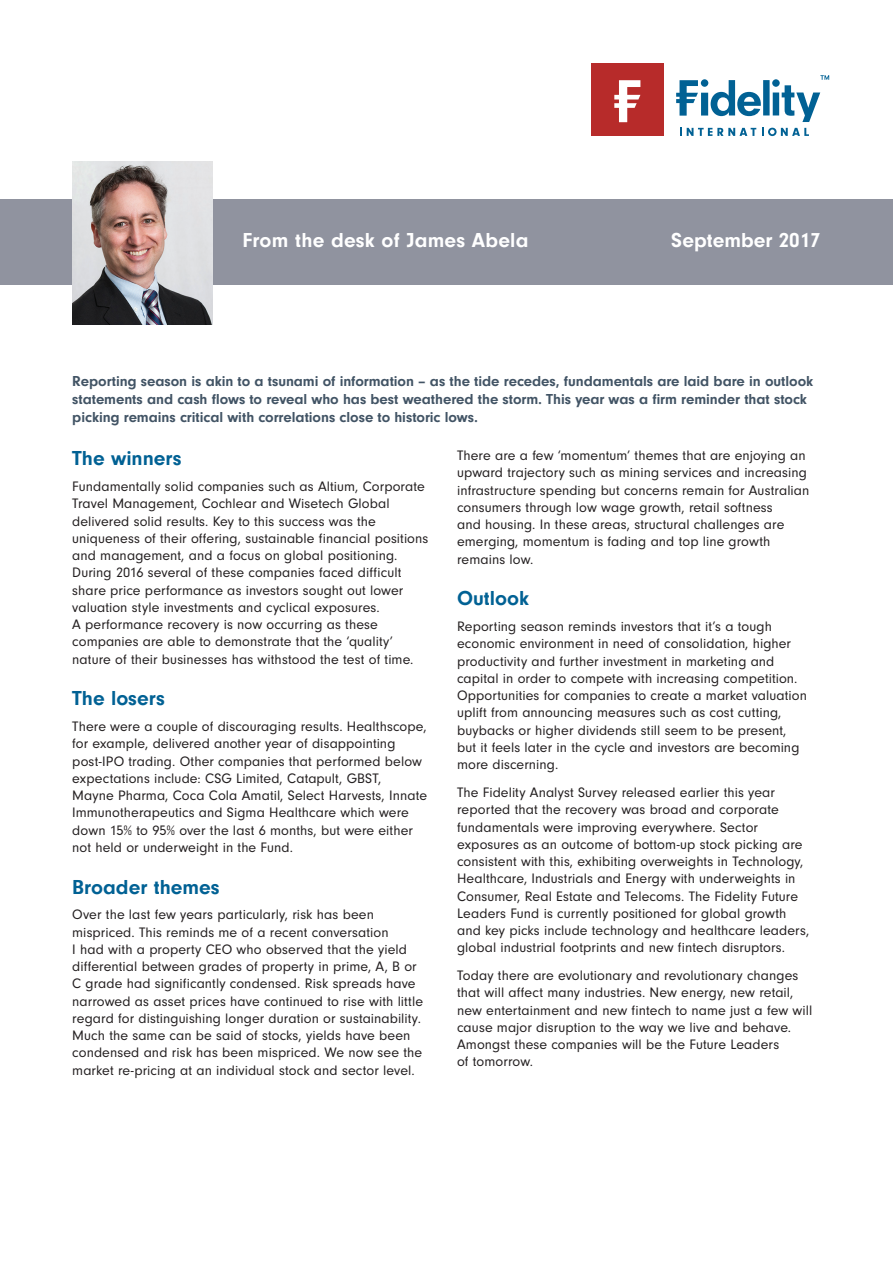
<style>
.page{position:relative;width:893px;height:1263px;background:#fff}
.page>*{position:absolute;margin:0;border:0;box-sizing:border-box;transform-origin:0 0}
.SUB-HEADING{font:700 21px "Neuzeit Gro";color:#016194}
.Red_Box_Year{font:700 21px "Neuzeit Gro";letter-spacing:.01em;color:#fff}
.Intro_paragraph{font:700 15px/18px "Neuzeit Gro";letter-spacing:-.005em;color:#425465}
.BODY_COPY{font:14.25px/17.2px "Neuzeit Gro";letter-spacing:.005em;color:#231f20}
</style>
<div class="page">
<div style="left:0;top:200px;width:893px;height:85px;background:#90939f"></div>
<div style="left:591px;top:64px;width:72px;height:72px;background:#b72b2a"></div>
<svg style="left:614px;top:80px;width:26px;height:42px"></svg>
<svg style="left:676px;top:75px;width:153px;height:47px"></svg>
<svg style="left:687px;top:128px;width:122px;height:8px"></svg>
<img style="left:72px;top:162px;width:141px;height:163px">
<p class="Red_Box_Year" style="left:242px;top:228px;width:288px">From the desk of James Abela</p>
<p class="Red_Box_Year" style="left:671px;top:228px;width:151px">September 2017</p>
<p class="Intro_paragraph" style="left:72px;top:372px;width:742px">Reporting season is akin to a tsunami of information – as the tide recedes, fundamentals are laid bare in outlook statements and cash flows to reveal who has best weathered the storm. This year was a firm reminder that stock picking remains critical with correlations close to historic lows.</p>
<p class="SUB-HEADING" style="left:72px;top:447px;width:111px">The winners</p>
<p class="BODY_COPY" style="left:72px;top:478px;width:358px">Fundamentally solid companies such as Altium, Corporate Travel Management, Cochlear and Wisetech Global delivered solid results. Key to this success was the uniqueness of their offering, sustainable financial positions and management, and a focus on global positioning.<br>During 2016 several of these companies faced difficult share price performance as investors sought out lower valuation style investments and cyclical exposures.<br>A performance recovery is now occurring as these companies are able to demonstrate that the ‘quality’ nature of their businesses has withstood the test of time.</p>
<p class="SUB-HEADING" style="left:72px;top:687px;width:94px">The losers</p>
<p class="BODY_COPY" style="left:72px;top:718px;width:356px">There were a couple of discouraging results. Healthscope, for example, delivered another year of disappointing post-IPO trading. Other companies that performed below expectations include: CSG Limited, Catapult, GBST,<br>Mayne Pharma, Coca Cola Amatil, Select Harvests, Innate Immunotherapeutics and Sigma Healthcare which were down 15% to 95% over the last 6 months, but were either not held or underweight in the Fund.</p>
<p class="SUB-HEADING" style="left:72px;top:875px;width:149px">Broader themes</p>
<p class="BODY_COPY" style="left:72px;top:906px;width:352px">Over the last few years particularly, risk has been mispriced. This reminds me of a recent conversation<br>I had with a property CEO who observed that the yield differential between grades of property in prime, A, B or C grade had significantly condensed. Risk spreads have narrowed as asset prices have continued to rise with little regard for distinguishing longer duration or sustainability.<br>Much the same can be said of stocks, yields have been condensed and risk has been mispriced. We now see the market re-pricing at an individual stock and sector level.</p>
<p class="BODY_COPY" style="left:457px;top:447px;width:354px">There are a few ‘momentum’ themes that are enjoying an upward trajectory such as mining services and increasing infrastructure spending but concerns remain for Australian consumers through low wage growth, retail softness<br>and housing. In these areas, structural challenges are emerging, momentum is fading and top line growth remains low.</p>
<p class="SUB-HEADING" style="left:457px;top:587px;width:73px">Outlook</p>
<p class="BODY_COPY" style="left:457px;top:618px;width:351px">Reporting season reminds investors that it’s a tough economic environment in need of consolidation, higher productivity and further investment in marketing and capital in order to compete with increasing competition.<br>Opportunities for companies to create a market valuation uplift from announcing measures such as cost cutting, buybacks or higher dividends still seem to be present, but it feels later in the cycle and investors are becoming more discerning.</p>
<p class="BODY_COPY" style="left:457px;top:784px;width:354px">The Fidelity Analyst Survey released earlier this year reported that the recovery was broad and corporate fundamentals were improving everywhere. Sector exposures as an outcome of bottom-up stock picking are consistent with this, exhibiting overweights in Technology, Healthcare, Industrials and Energy with underweights in Consumer, Real Estate and Telecoms. The Fidelity Future Leaders Fund is currently positioned for global growth and key picks include technology and healthcare leaders, global industrial footprints and new fintech disruptors.</p>
<p class="BODY_COPY" style="left:457px;top:967px;width:357px">Today there are evolutionary and revolutionary changes that will affect many industries. New energy, new retail, new entertainment and new fintech to name just a few will cause major disruption to the way we live and behave.<br>Amongst these companies will be the Future Leaders<br>of tomorrow.</p>
</div>
